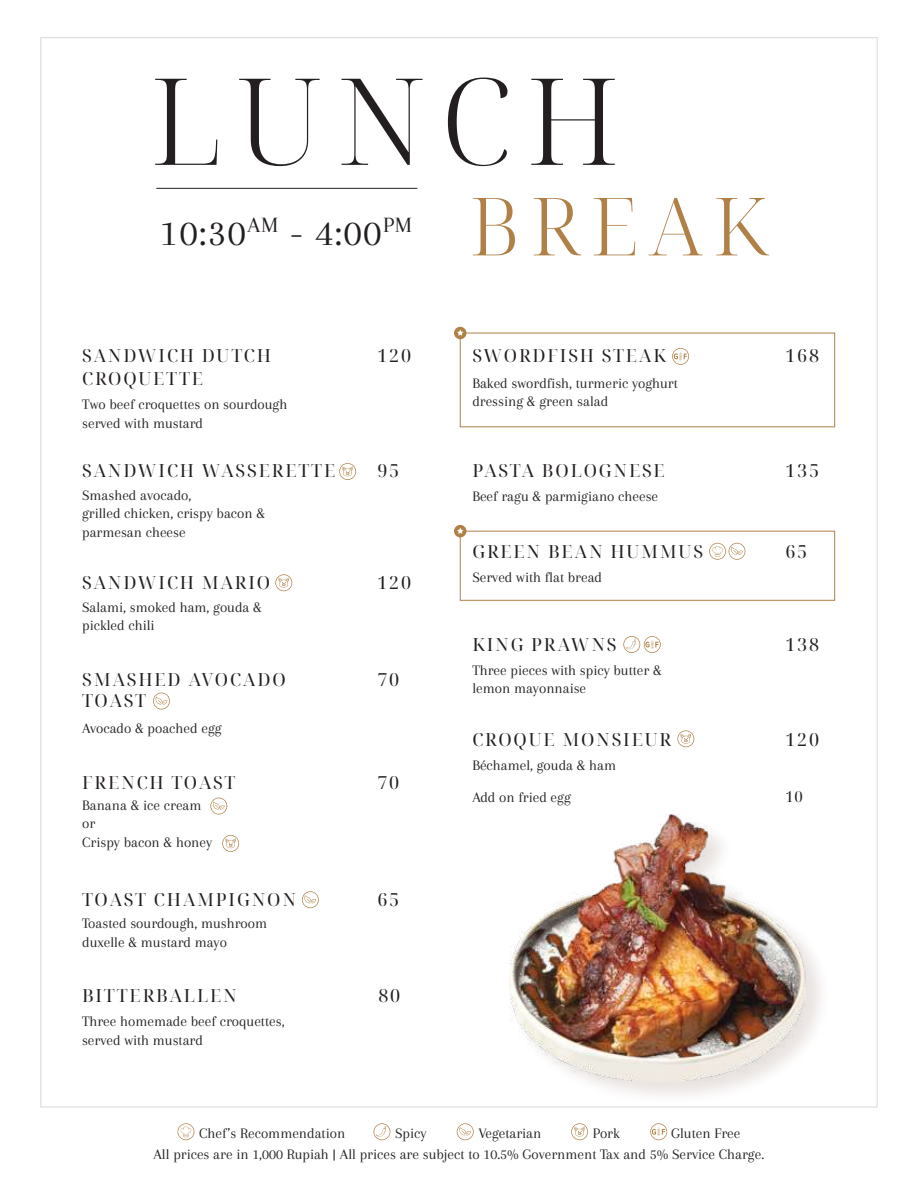
<style>
.page{position:relative;width:918px;height:1188px;background:#fff}
.page>*{position:absolute;margin:0;border:0;box-sizing:border-box;transform-origin:0 0}
.t1{font:300 120.6px "Noto Serif Display";letter-spacing:.12em;color:#231f20}
.t2{font:300 80.4px "Noto Serif Display";letter-spacing:.12em;color:#b08046}
.t3{font:38.85px "Arapey";color:#231f20}
.t4{font:18px/22.2px "Noto Serif Display";letter-spacing:.1em;color:#231f20}
.t5{font:15px/18.6px "Arapey";color:#231f20}
.t6{font:15px "Noto Serif Display";color:#231f20}
</style>
<div class="page">
<svg style="left:339px;top:463px;width:17px;height:17px"></svg>
<svg style="left:275px;top:574px;width:17px;height:17px"></svg>
<svg style="left:153px;top:693px;width:17px;height:16px"></svg>
<svg style="left:302px;top:891px;width:17px;height:17px"></svg>
<svg style="left:222px;top:835px;width:17px;height:17px"></svg>
<svg style="left:210px;top:798px;width:17px;height:16px"></svg>
<svg style="left:709px;top:543px;width:36px;height:17px"></svg>
<svg style="left:677px;top:730px;width:17px;height:17px"></svg>
<hr style="left:156px;top:188px;width:261px;height:1px;background:#231f20">
<img style="left:509px;top:814px;width:296px;height:268px">
<div style="left:454px;top:327px;width:12px;height:12px;background:#b08046;border-radius:50%"></div>
<svg style="left:457px;top:330px;width:7px;height:6px"></svg>
<div style="left:460px;top:531px;width:375px;height:70px;border:1px solid #b08046"></div>
<div style="left:454px;top:525px;width:12px;height:12px;background:#b08046;border-radius:50%"></div>
<svg style="left:457px;top:528px;width:7px;height:6px"></svg>
<svg style="left:177px;top:1123px;width:17px;height:17px"></svg>
<svg style="left:374px;top:1123px;width:16px;height:17px"></svg>
<svg style="left:457px;top:1123px;width:17px;height:17px"></svg>
<svg style="left:571px;top:1123px;width:17px;height:17px"></svg>
<svg style="left:650px;top:1123px;width:17px;height:17px"></svg>
<svg style="left:672px;top:348px;width:17px;height:17px"></svg>
<svg style="left:623px;top:636px;width:38px;height:17px"></svg>
<h1 class="t1" style="left:150px;top:40px;width:471px">LUNCH</h1>
<h3 class="t3" style="left:160px;top:211px;width:253px">10:30<sup>AM</sup> - 4:00<sup>PM</sup></h3>
<p class="t4" style="left:82px;top:345px;width:190px">SANDWICH DUTCH<br>CROQUETTE</p>
<p class="t4" style="left:377px;top:345px;width:35px">120</p>
<p class="t5" style="left:82px;top:395px;width:207px">Two beef croquettes on sourdough served with mustard</p>
<p class="t4" style="left:82px;top:460px;width:255px">SANDWICH WASSERETTE</p>
<p class="t4" style="left:377px;top:460px;width:23px">95</p>
<p class="t5" style="left:82px;top:486px;width:185px">Smashed avocado,<br>grilled chicken, crispy bacon &amp; parmesan cheese</p>
<p class="t4" style="left:82px;top:572px;width:190px">SANDWICH MARIO</p>
<p class="t4" style="left:377px;top:572px;width:35px">120</p>
<p class="t5" style="left:82px;top:597px;width:181px">Salami, smoked ham, gouda &amp; pickled chili</p>
<p class="t4" style="left:82px;top:669px;width:205px;line-height:21.6px">SMASHED AVOCADO<br>TOAST</p>
<p class="t4" style="left:377px;top:669px;width:23px">70</p>
<p class="t5" style="left:82px;top:719px;width:141px">Avocado &amp; poached egg</p>
<p class="t4" style="left:82px;top:772px;width:155px">FRENCH TOAST</p>
<p class="t4" style="left:377px;top:772px;width:23px">70</p>
<p class="t5" style="left:82px;top:796px;width:132px">Banana &amp; ice cream or<br>Crispy bacon &amp; honey</p>
<p class="t4" style="left:82px;top:889px;width:215px">TOAST CHAMPIGNON</p>
<p class="t4" style="left:377px;top:889px;width:23px">65</p>
<p class="t5" style="left:82px;top:914px;width:186px">Toasted sourdough, mushroom duxelle &amp; mustard mayo</p>
<p class="t4" style="left:82px;top:985px;width:156px">BITTERBALLEN</p>
<p class="t4" style="left:378px;top:985px;width:23px">80</p>
<p class="t5" style="left:82px;top:1012px;width:204px">Three homemade beef croquettes, served with mustard</p>
<h2 class="t2" style="left:469px;top:172px;width:300px">BREAK</h2>
<p class="t4" style="left:472px;top:345px;width:195px">SWORDFISH STEAK</p>
<p class="t4" style="left:785px;top:345px;width:35px">168</p>
<p class="t5" style="left:472px;top:373px;width:207px">Baked swordfish, turmeric yoghurt dressing &amp; green salad</p>
<p class="t4" style="left:472px;top:460px;width:194px">PASTA BOLOGNESE</p>
<p class="t4" style="left:785px;top:460px;width:35px">135</p>
<p class="t5" style="left:472px;top:487px;width:187px">Beef ragu &amp; parmigiano cheese</p>
<p class="t4" style="left:472px;top:541px;width:232px">GREEN BEAN HUMMUS</p>
<p class="t4" style="left:785px;top:541px;width:23px">65</p>
<p class="t5" style="left:472px;top:568px;width:131px">Served with flat bread</p>
<p class="t4" style="left:472px;top:634px;width:146px">KING PRAWNS</p>
<p class="t4" style="left:785px;top:634px;width:35px">138</p>
<p class="t5" style="left:472px;top:661px;width:191px">Three pieces with spicy butter &amp; lemon mayonnaise</p>
<p class="t4" style="left:472px;top:728px;width:200px">CROQUE MONSIEUR</p>
<p class="t4" style="left:785px;top:728px;width:35px">120</p>
<p class="t5" style="left:472px;top:749px;width:145px;line-height:32.2px">Béchamel, gouda &amp; ham<br>Add on fried egg</p>
<p class="t6" style="left:785px;top:786px;width:19px">10</p>
<p class="t5" style="left:199px;top:1124px;width:148px">Chef’s Recommendation</p>
<p class="t5" style="left:395px;top:1124px;width:33px">Spicy</p>
<p class="t5" style="left:478px;top:1124px;width:65px">Vegetarian</p>
<p class="t5" style="left:593px;top:1124px;width:29px">Pork</p>
<p class="t5" style="left:153px;top:1123px;width:612px;line-height:20.7px;text-indent:518px">Gluten Free<br>All prices are in 1,000 Rupiah | All prices are subject to 10.5% Government Tax and 5% Service Charge.</p>
</div>
